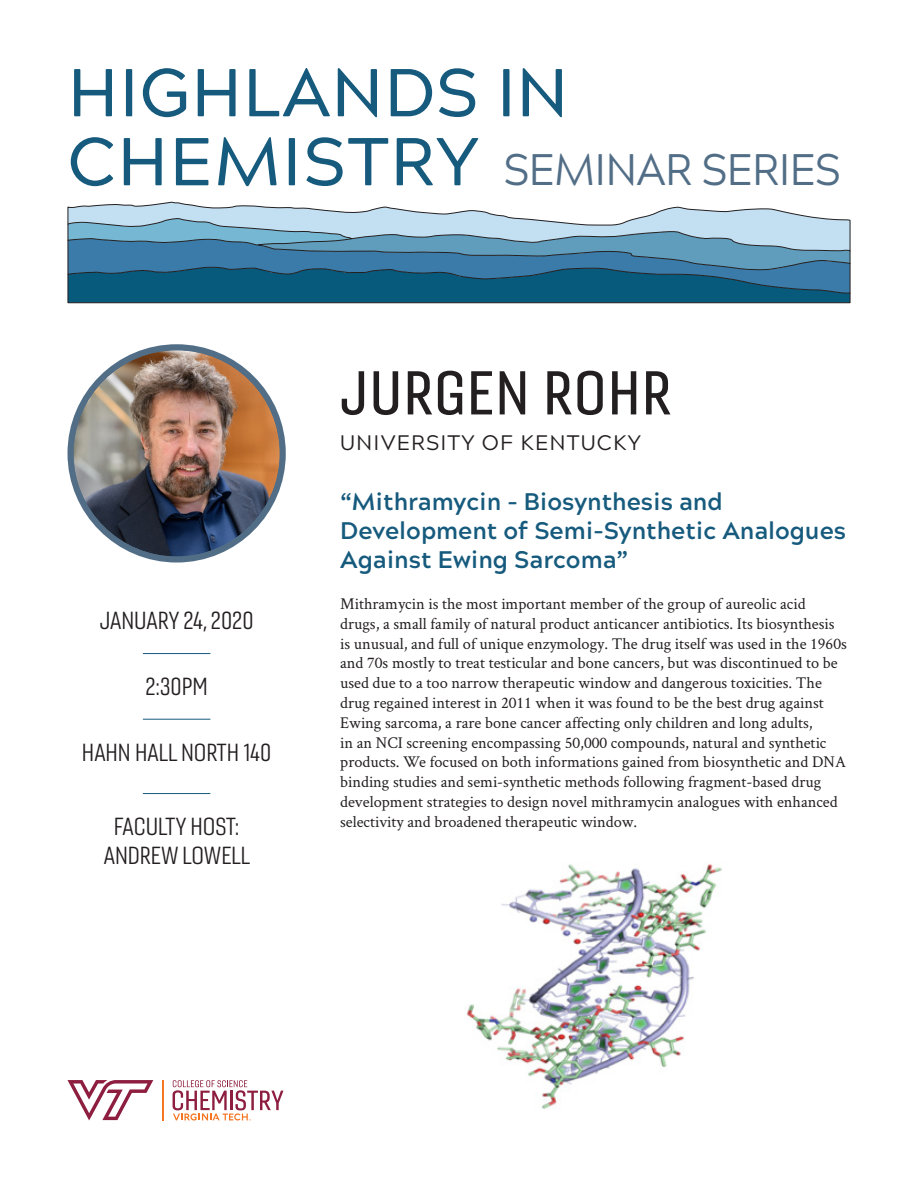
<style>
.page{position:relative;width:918px;height:1188px;background:#fff}
.page>*{position:absolute;margin:0;border:0;box-sizing:border-box;transform-origin:0 0}
.t1{font:500 67.5px "Acherus Grotesque";letter-spacing:.01em;color:#165a7d}
.t2{font:60px "Gineso Con Med";letter-spacing:.03em;color:#231f20}
.t3{font:44.1px "Acherus Grotesque";letter-spacing:-.02em;color:#526e87;scale:.93 1}
.t4{font:700 24px/28.8px "Acherus Grotesque";color:#165a7d}
.Event_Details_-_Flye{font:24px "Gineso Con Boo";color:#231f20}
.Institution_Name_-_F{font:21px "Acherus Grotesque";letter-spacing:.05em;color:#231f20}
.Abstract{font:16.5px/19.8px "Crimson Text";color:#231f20}
.s1{font-weight:500;font-size:67.5px;color:#165a7d}
</style>
<div class="page">
<svg style="left:68px;top:202px;width:783px;height:101px;background:#6396b2"></svg>
<svg style="left:68px;top:1080px;width:85px;height:40px"></svg>
<hr style="left:162px;top:1080px;width:1px;height:40px;background:#f57523">
<svg style="left:173px;top:1080px;width:110px;height:40px"></svg>
<hr style="left:143px;top:653px;width:67px;height:1px;background:#165a7d">
<hr style="left:143px;top:719px;width:67px;height:1px;background:#165a7d">
<div style="left:70px;top:347px;width:213px;height:213px;background:#526e87;border-radius:50%"></div>
<img style="left:74px;top:350px;width:206px;height:207px;border-radius:103px">
<div style="left:68px;top:344px;width:218px;height:219px;border:6px solid #526e87;border-radius:50%"></div>
<hr style="left:143px;top:793px;width:67px;height:1px;background:#165a7d">
<img style="left:467px;top:864px;width:255px;height:245px">
<h1 class="t1" style="left:68px;top:36px;width:503px">HIGHLANDS IN</h1>
<h3 class="t3" style="left:68px;top:133px;width:834px"><span class="s1">CHEMISTRY</span> SEMINAR SERIES</h3>
<p class="t2" style="left:340px;top:356px;width:332px">JURGEN ROHR</p>
<p class="Event_Details_-_Flye" style="left:100px;top:606px;width:155px">JANUARY 24, 2020</p>
<p class="Event_Details_-_Flye" style="left:146px;top:672px;width:64px">2:30PM</p>
<p class="Event_Details_-_Flye" style="left:82px;top:738px;width:191px">HAHN HALL NORTH 140</p>
<p class="Event_Details_-_Flye" style="left:114px;top:812px;width:127px">FACULTY HOST:</p>
<p class="Event_Details_-_Flye" style="left:104px;top:841px;width:148px">ANDREW LOWELL</p>
<p class="Institution_Name_-_F" style="left:340px;top:425px;width:302px">UNIVERSITY OF KENTUCKY</p>
<p class="t4" style="left:340px;top:486px;width:507px">“Mithramycin - Biosynthesis and<br>Development of Semi-Synthetic Analogues<br>Against Ewing Sarcoma”</p>
<p class="Abstract" style="left:340px;top:593px;width:508px">Mithramycin is the most important member of the group of aureolic acid drugs, a small family of natural product anticancer antibiotics. Its biosynthesis is unusual, and full of unique enzymology. The drug itself was used in the 1960s and 70s mostly to treat testicular and bone cancers, but was discontinued to be used due to a too narrow therapeutic window and dangerous toxicities. The drug regained interest in 2011 when it was found to be the best drug against Ewing sarcoma, a rare bone cancer affecting only children and long adults,<br>in an NCI screening encompassing 50,000 compounds, natural and synthetic products. We focused on both informations gained from biosynthetic and DNA binding studies and semi-synthetic methods following fragment-based drug development strategies to design novel mithramycin analogues with enhanced selectivity and broadened therapeutic window.</p>
</div>
